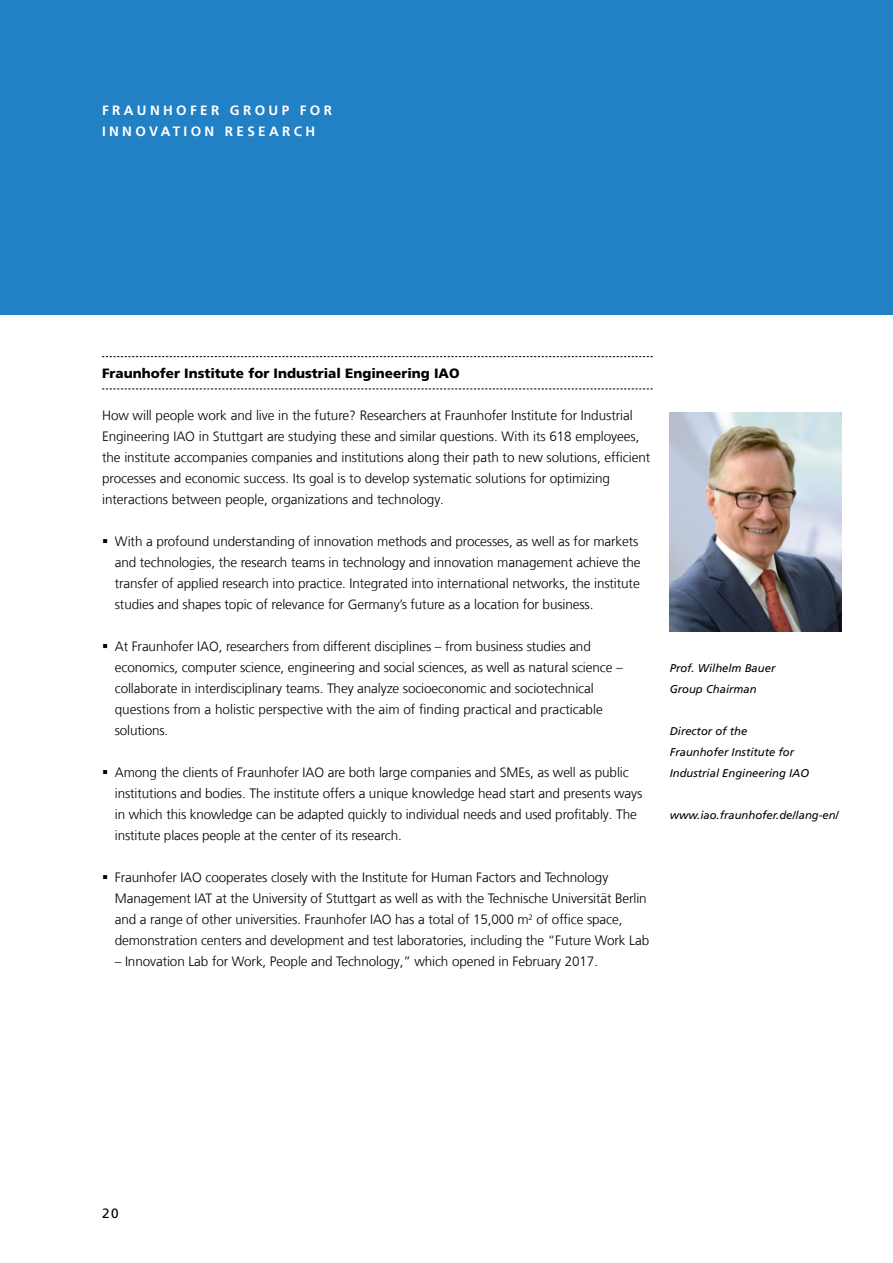
<style>
.page{position:relative;width:893px;height:1263px;background:#fff}
.page>*{position:absolute;margin:0;border:0;box-sizing:border-box;transform-origin:0 0}
.t1{font:300 13.5px/21px "Frutiger LT Com";letter-spacing:-.01em;color:#000}
.t2{font:900 13.5px "Frutiger LT Com";color:#000}
.t3{font:700 13.5px/21px "Frutiger LT Com";letter-spacing:.25em;color:#fff}
.t4{font:13.5px "Frutiger LT Com";color:#000}
.t5{font:italic 11.25px/21px "Frutiger LT Com";color:#000}
</style>
<div class="page">
<div style="left:0;top:0;width:893px;height:315px;background:#2281c4"></div>
<svg style="left:102px;top:356px;width:551px;height:1px"></svg>
<svg style="left:102px;top:389px;width:551px;height:1px"></svg>
<img style="left:670px;top:412px;width:172px;height:219px">
<p class="t3" style="left:102px;top:100px;width:231px">FRAUNHOFER GROUP FOR<br>INNOVATION RESEARCH</p>
<p class="t2" style="left:102px;top:365px;width:359px">Fraunhofer Institute for Industrial Engineering IAO</p>
<p class="t1" style="left:102px;top:405px;width:550px">How will people work and live in the future? Researchers at Fraunhofer Institute for Industrial Engineering IAO in Stuttgart are studying these and similar questions. With its 618 employees, the institute accompanies companies and institutions along their path to new solutions, efficient processes and economic success. Its goal is to develop systematic solutions for optimizing interactions between people, organizations and technology.</p>
<p class="t1" style="left:115px;top:531px;width:527px">With a profound understanding of innovation methods and processes, as well as for markets and technologies, the research teams in technology and innovation management achieve the transfer of applied research into practice. Integrated into international networks, the institute studies and shapes topic of relevance for Germany’s future as a location for business.</p>
<p class="t1" style="left:115px;top:636px;width:509px">At Fraunhofer IAO, researchers from different disciplines – from business studies and economics, computer science, engineering and social sciences, as well as natural science – collaborate in interdisciplinary teams. They analyze socioeconomic and sociotechnical questions from a holistic perspective with the aim of finding practical and practicable solutions.</p>
<p class="t1" style="left:115px;top:762px;width:529px">Among the clients of Fraunhofer IAO are both large companies and SMEs, as well as public institutions and bodies. The institute offers a unique knowledge head start and presents ways in which this knowledge can be adapted quickly to individual needs and used profitably. The institute places people at the center of its research.</p>
<p class="t1" style="left:115px;top:867px;width:536px">Fraunhofer IAO cooperates closely with the Institute for Human Factors and Technology Management IAT at the University of Stuttgart as well as with the Technische Universität Berlin and a range of other universities. Fraunhofer IAO has a total of 15,000 m<sup>2</sup> of office space, demonstration centers and development and test laboratories, including the “Future Work Lab</p>
<p class="t1" style="left:115px;top:951px;width:485px">– Innovation Lab for Work, People and Technology,” which opened in February 2017.</p>
<p class="t5" style="left:670px;top:658px;width:107px">Prof. Wilhelm Bauer<br>Group Chairman</p>
<p class="t5" style="left:670px;top:721px;width:141px">Director of the<br>Fraunhofer Institute for<br>Industrial Engineering IAO</p>
<p class="t5" style="left:670px;top:805px;width:170px">www.iao.fraunhofer.de/lang-en/</p>
<p class="t4" style="left:102px;top:1205px;width:18px">20</p>
</div>
